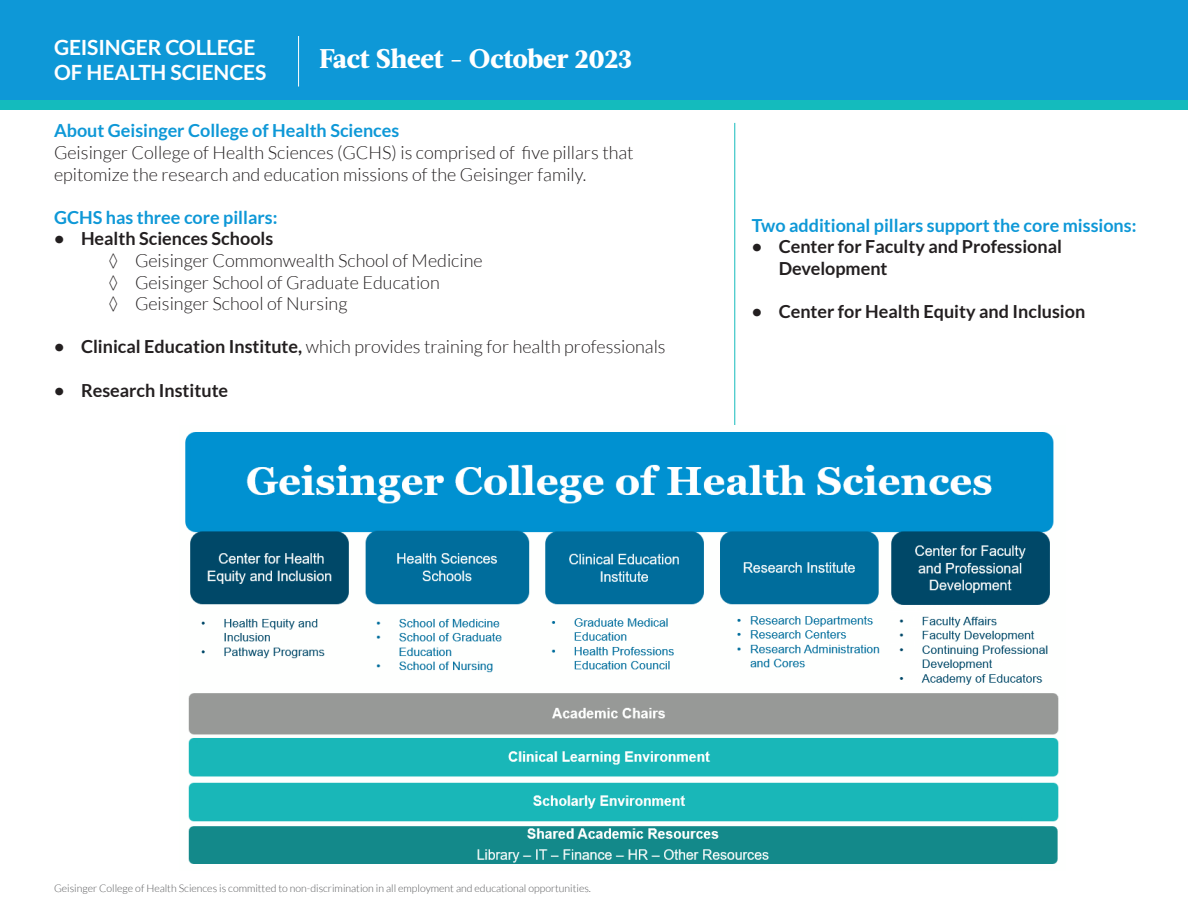
<style>
.page{position:relative;width:1188px;height:918px;background:#fff}
.page>*{position:absolute;margin:0;border:0;box-sizing:border-box;transform-origin:0 0}
.t1{font:800 27px "Acta";letter-spacing:-.01em;color:#fff}
.Acta_headline{font:700 21px/25.5px "Lato";letter-spacing:-.01em;color:#fff}
.t2{font:300 18px/21.6px "Lato";color:#231f20}
.t3{font:700 18px/21.6px "Lato";color:#231f20}
.blue_header{font:700 18px "Lato";color:#0e98d7}
.body_copy{font:300 10.5px "Lato";color:#57585a}
.s1{font-weight:700}
</style>
<div class="page">
<div style="left:0;top:88px;width:1188px;height:22px;background:#14bbbd"></div>
<div style="left:0;top:0;width:1188px;height:99px;background:#0e98d7"></div>
<hr style="left:734px;top:123px;width:1px;height:339px;background:#14bbbd">
<hr style="left:298px;top:36px;width:1px;height:51px;background:#fff">
<img style="left:185px;top:425px;width:874px;height:439px">
<p class="Acta_headline" style="left:54px;top:34px;width:214px">GEISINGER COLLEGE<br>OF HEALTH SCIENCES</p>
<p class="t1" style="left:319px;top:42px;width:314px">Fact Sheet - October 2023</p>
<p class="blue_header" style="left:54px;top:121px;width:347px">About Geisinger College of Health Sciences</p>
<p class="t2" style="left:54px;top:142px;width:581px">Geisinger College of Health Sciences (GCHS) is comprised of five pillars that epitomize the research and education missions of the Geisinger family.</p>
<p class="blue_header" style="left:54px;top:207px;width:225px">GCHS has three core pillars:</p>
<p class="t3" style="left:54px;top:228px;width:221px">• Health Sciences Schools</p>
<p class="t2" style="left:108px;top:250px;width:376px">◊ Geisinger Commonwealth School of Medicine</p>
<p class="t2" style="left:108px;top:271px;width:333px">◊ Geisinger School of Graduate Education</p>
<p class="t2" style="left:108px;top:293px;width:241px">◊ Geisinger School of Nursing</p>
<p class="t2" style="left:54px;top:336px;width:613px"><span class="s1">• Clinical Education Institute,</span> which provides training for health professionals</p>
<p class="t3" style="left:54px;top:379px;width:176px">• Research Institute</p>
<p class="blue_header" style="left:752px;top:215px;width:386px">Two additional pillars support the core missions:</p>
<p class="t3" style="left:779px;top:236px;width:285px;text-indent:-27px">• Center for Faculty and Professional<br>Development</p>
<p class="t3" style="left:752px;top:300px;width:335px">• Center for Health Equity and Inclusion</p>
<p class="body_copy" style="left:54px;top:883px;width:538px">Geisinger College of Health Sciences is committed to non-discrimination in all employment and educational opportunities.</p>
</div>
